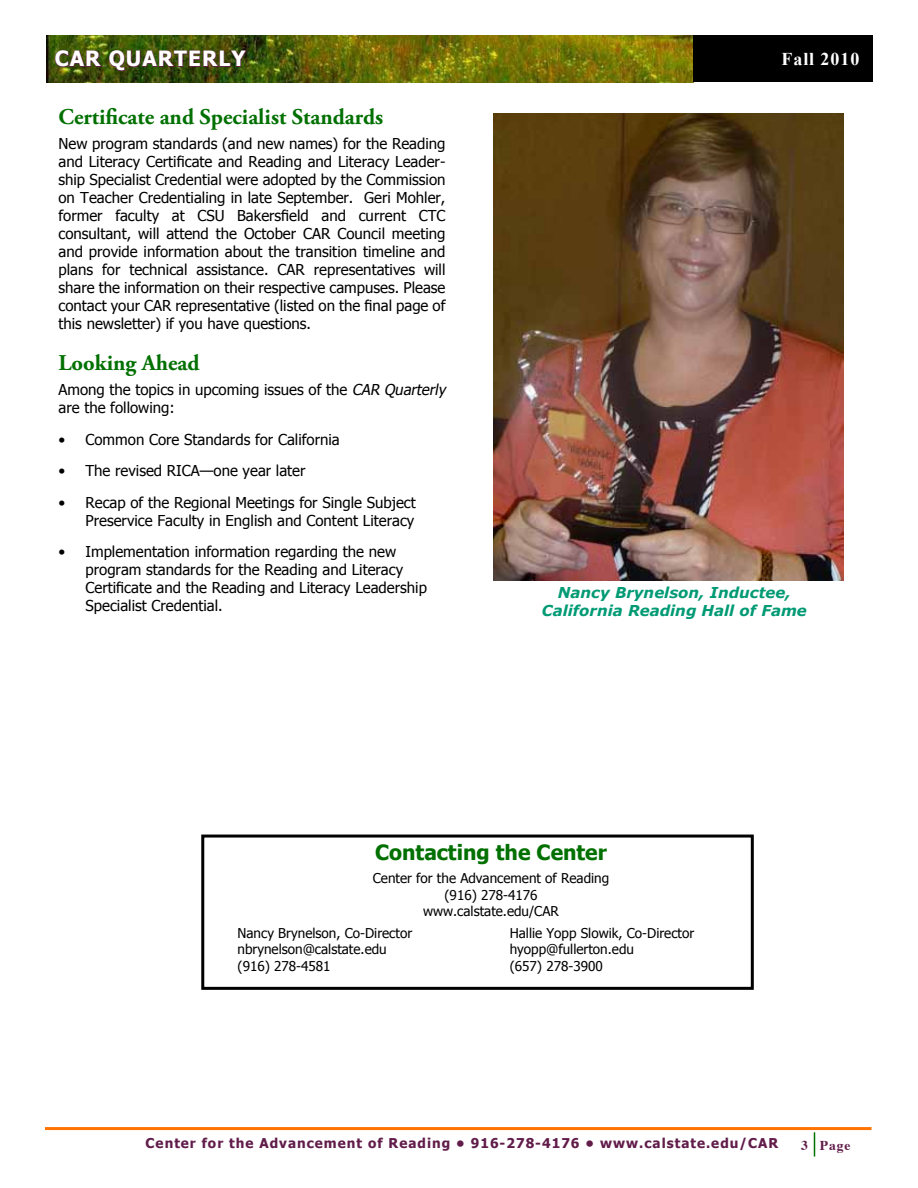
<style>
.page{position:relative;width:918px;height:1188px;background:#fff}
.page>*{position:absolute;margin:0;border:0;box-sizing:border-box;transform-origin:0 0}
.Head2{font:700 22.5px "Adobe Garamond Pro";color:#007000}
.t1{font:700 21px "Tahoma";color:#007000}
.Title_H2{font:700 21px "Tahoma";letter-spacing:.05em;color:#fff}
.Title_H2-2{font:700 18px "Times New Roman";letter-spacing:.05em;color:#fff}
.P-txt{font:15px/18px "Tahoma";color:#000}
.Head3{font:italic 700 15px/18px "Verdana";color:#009a74;text-align:center}
.P-txt-2{font:13.5px/16.2px "Tahoma";color:#000}
.Head3-2{font:700 13.5px "Tahoma";letter-spacing:.075em;color:#611c4a}
.t2{font:700 13.5px "Times";color:#611c4a}
.s1{font-style:italic}
</style>
<div class="page">
<div style="left:201px;top:835px;width:553px;height:155px;border:3px solid #000"></div>
<img style="left:493px;top:114px;width:350px;height:466px">
<hr style="left:45px;top:1127px;width:827px;height:3px;background:#ff7300">
<svg style="left:814px;top:1132px;width:1px;height:24px"></svg>
<img style="left:46px;top:35px;width:647px;height:47px">
<div style="left:693px;top:35px;width:180px;height:47px;background:#000"></div>
<svg style="left:55px;top:50px;width:47px;height:17px"></svg>
<svg style="left:109px;top:50px;width:138px;height:22px;background:#414417"></svg>
<p class="Title_H2" style="left:55px;top:44px;width:192px">CAR QUARTERLY</p>
<p class="Title_H2-2" style="left:782px;top:46px;width:79px">Fall 2010</p>
<p class="Head2" style="left:58px;top:104px;width:326px">Certificate and Specialist Standards</p>
<p class="P-txt" style="left:58px;top:134px;width:389px;text-align:justify">New program standards (and new names) for the Reading and Literacy Certificate and Reading and Literacy Leader&shy;ship Specialist Credential were adopted by the Commission on Teacher Credentialing in late September. Geri Mohler, former faculty at CSU Bakersfield and current CTC consultant, will attend the October CAR Council meeting and provide information about the transition timeline and plans for technical assistance. CAR representatives will share the information on their respective campuses. Please contact your CAR representative (listed on the final page of this newsletter) if you have questions.</p>
<p class="Head2" style="left:58px;top:350px;width:143px">Looking Ahead</p>
<p class="P-txt" style="left:58px;top:380px;width:388px">Among the topics in upcoming issues of the <span class="s1">CAR Quarterly </span>are the following:</p>
<p class="P-txt" style="left:58px;top:429px;width:283px">• Common Core Standards for California</p>
<p class="P-txt" style="left:58px;top:461px;width:249px">• The revised RICA—one year later</p>
<p class="P-txt" style="left:58px;top:492px;width:359px;text-align:right">• Recap of the Regional Meetings for Single Subject<br>Preservice Faculty in English and Content Literacy</p>
<p class="P-txt" style="left:86px;top:542px;width:343px;text-indent:-27px">• Implementation information regarding the new program standards for the Reading and Literacy Certificate and the Reading and Literacy Leadership Specialist Credential.</p>
<p class="Head3" style="left:542px;top:583px;width:267px">Nancy Brynelson, Inductee,<br>California Reading Hall of Fame</p>
<h2 class="t1" style="left:375px;top:838px;width:233px">Contacting the Center</h2>
<p class="P-txt-2" style="left:373px;top:870px;width:238px;text-align:center">Center for the Advancement of Reading (916) 278-4176<br>www.calstate.edu/CAR</p>
<p class="P-txt-2" style="left:238px;top:925px;width:176px">Nancy Brynelson, Co-Director nbrynelson@calstate.edu (916) 278-4581</p>
<p class="P-txt-2" style="left:510px;top:925px;width:186px">Hallie Yopp Slowik, Co-Director hyopp@fullerton.edu<br>(657) 278-3900</p>
<p class="Head3-2" style="left:146px;top:1134px;width:634px">Center for the Advancement of Reading • 916-278-4176 • www.calstate.edu/CAR</p>
<p class="t2" style="left:801px;top:1132px;width:8px">3</p>
<p class="t2" style="left:820px;top:1132px;width:32px">Page</p>
</div>
